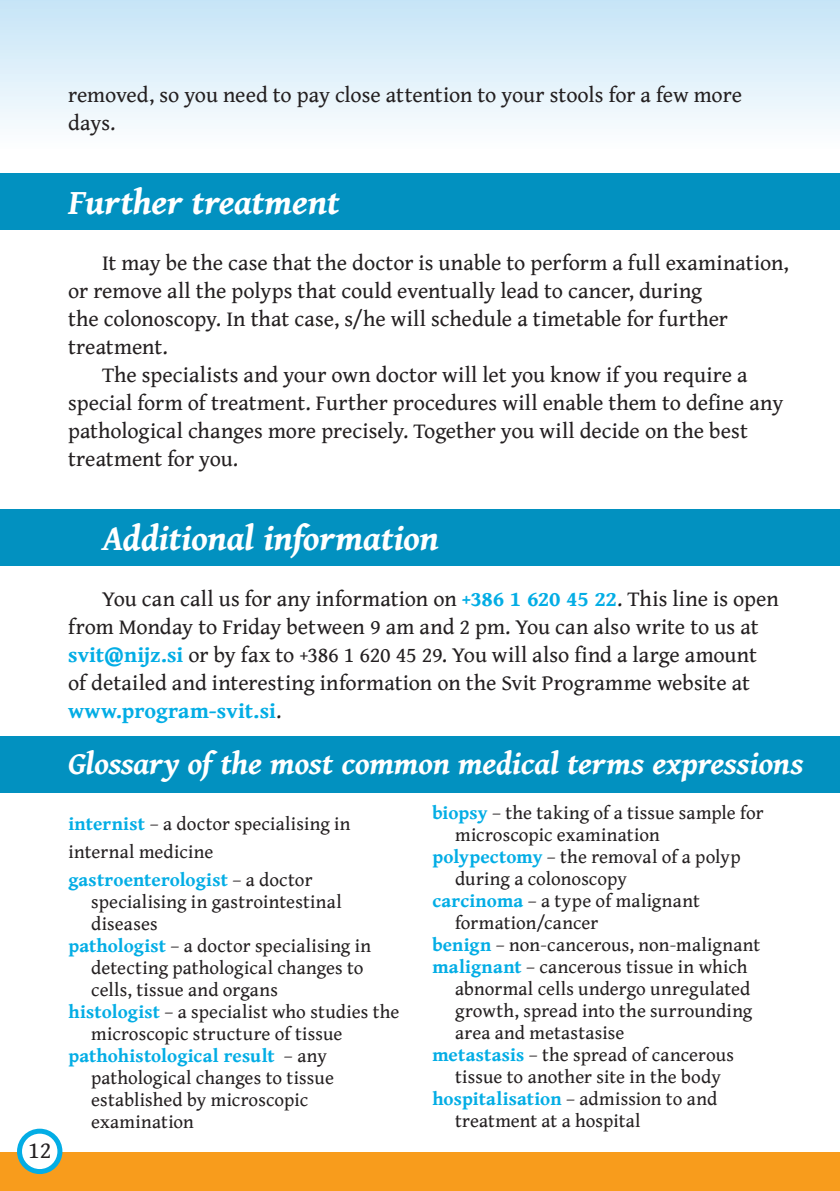
<style>
.page{position:relative;width:840px;height:1191px;background:#fff}
.page>*{position:absolute;margin:0;border:0;box-sizing:border-box;transform-origin:0 0}
.TXT{font:italic 700 36px "Gentium Book Basic";letter-spacing:-.005em;color:#fff}
.naslov{font:italic 700 36px "Gentium Book Basic";letter-spacing:-.005em;color:#fff}
.naslov-2{font:italic 700 32px "Gentium Book Basic";letter-spacing:-.005em;color:#fff}
.t1{font:24px "Gentium Book Basic";color:#231f20}
.TXT-2{font:22px/28px "Gentium Book Basic";color:#231f20}
.TXT_nonindented_ragg{font:19px/22px "Gentium Book Basic";letter-spacing:.005em;color:#231f20}
.naslov-3{font:19px/28px "Gentium Book Basic";letter-spacing:.01em;color:#231f20}
.s1{font-weight:700;color:#03ade5}
</style>
<div class="page">
<div style="left:0;top:1152px;width:839px;height:39px;background:#f89c1c"></div>
<svg style="left:17px;top:1128px;width:45px;height:46px"></svg>
<div style="left:22px;top:1133px;width:35px;height:36px;background:#fff;border-radius:50%"></div>
<div style="left:0;top:0;width:839px;height:151px;background:linear-gradient(to bottom,#c5e4f7,#fefefe)"></div>
<div style="left:0;top:173px;width:839px;height:56px;background:#0291c0"></div>
<div style="left:0;top:509px;width:839px;height:56px;background:#0291c0"></div>
<div style="left:0;top:736px;width:839px;height:57px;background:#0291c0"></div>
<p class="TXT-2" style="left:68px;top:80px;width:675px">removed, so you need to pay close attention to your stools for a few more days.</p>
<p class="naslov" style="left:68px;top:175px;width:272px">Further treatment</p>
<p class="TXT-2" style="left:68px;top:248px;width:722px;text-indent:34px">It may be the case that the doctor is unable to perform a full examination, or remove all the polyps that could eventually lead to cancer, during<br>the colonoscopy. In that case, s/he will schedule a timetable for further treatment.</p>
<p class="TXT-2" style="left:68px;top:360px;width:716px;text-indent:34px">The specialists and your own doctor will let you know if you require a special form of treatment. Further procedures will enable them to define any pathological changes more precisely. Together you will decide on the best treatment for you.</p>
<p class="t1" style="left:28px;top:1132px;width:25px">12</p>
<p class="TXT" style="left:102px;top:511px;width:338px">Additional information</p>
<p class="TXT-2" style="left:68px;top:584px;width:712px;text-indent:34px">You can call us for any information on <span class="s1">+386 1 620 45 22</span>. This line is open from Monday to Friday between 9 am and 2 pm. You can also write to us at <span class="s1">svit@nijz.si</span> or by fax to +386 1 620 45 29. You will also find a large amount of detailed and interesting information on the Svit Programme website at <span class="s1">www.program-svit.si</span>.</p>
<p class="naslov-2" style="left:68px;top:739px;width:736px">Glossary of the most common medical terms expressions</p>
<p class="naslov-3" style="left:68px;top:809px;width:283px"><span class="s1">internist</span> – a doctor specialising in internal medicine</p>
<p class="TXT_nonindented_ragg" style="left:91px;top:868px;width:252px;text-indent:-23px"><span class="s1">gastroenterologist</span> – a doctor specialising in gastrointestinal diseases</p>
<p class="TXT_nonindented_ragg" style="left:91px;top:934px;width:281px;text-indent:-23px"><span class="s1">pathologist</span> – a doctor specialising in detecting pathological changes to cells, tissue and organs</p>
<p class="TXT_nonindented_ragg" style="left:91px;top:1000px;width:309px;text-indent:-23px"><span class="s1">histologist</span> – a specialist who studies the microscopic structure of tissue</p>
<p class="TXT_nonindented_ragg" style="left:91px;top:1044px;width:244px;text-indent:-23px"><span class="s1">pathohistological result</span> – any pathological changes to tissue established by microscopic examination</p>
<p class="TXT_nonindented_ragg" style="left:455px;top:801px;width:310px;text-indent:-23px"><span class="s1">biopsy</span> – the taking of a tissue sample for microscopic examination</p>
<p class="TXT_nonindented_ragg" style="left:455px;top:845px;width:287px;text-indent:-23px"><span class="s1">polypectomy</span> – the removal of a polyp during a colonoscopy</p>
<p class="TXT_nonindented_ragg" style="left:455px;top:889px;width:246px;text-indent:-23px"><span class="s1">carcinoma</span> – a type of malignant formation/cancer</p>
<p class="TXT_nonindented_ragg" style="left:432px;top:933px;width:329px"><span class="s1">benign</span> – non-cancerous, non-malignant</p>
<p class="TXT_nonindented_ragg" style="left:455px;top:955px;width:299px;text-indent:-23px"><span class="s1">malignant</span> – cancerous tissue in which abnormal cells undergo unregulated growth, spread into the surrounding area and metastasise</p>
<p class="TXT_nonindented_ragg" style="left:432px;top:1043px;width:303px;text-align:center"><span class="s1">metastasis</span> – the spread of cancerous tissue to another site in the body</p>
<p class="TXT_nonindented_ragg" style="left:455px;top:1087px;width:263px;text-indent:-23px"><span class="s1">hospitalisation</span> – admission to and treatment at a hospital</p>
</div>
